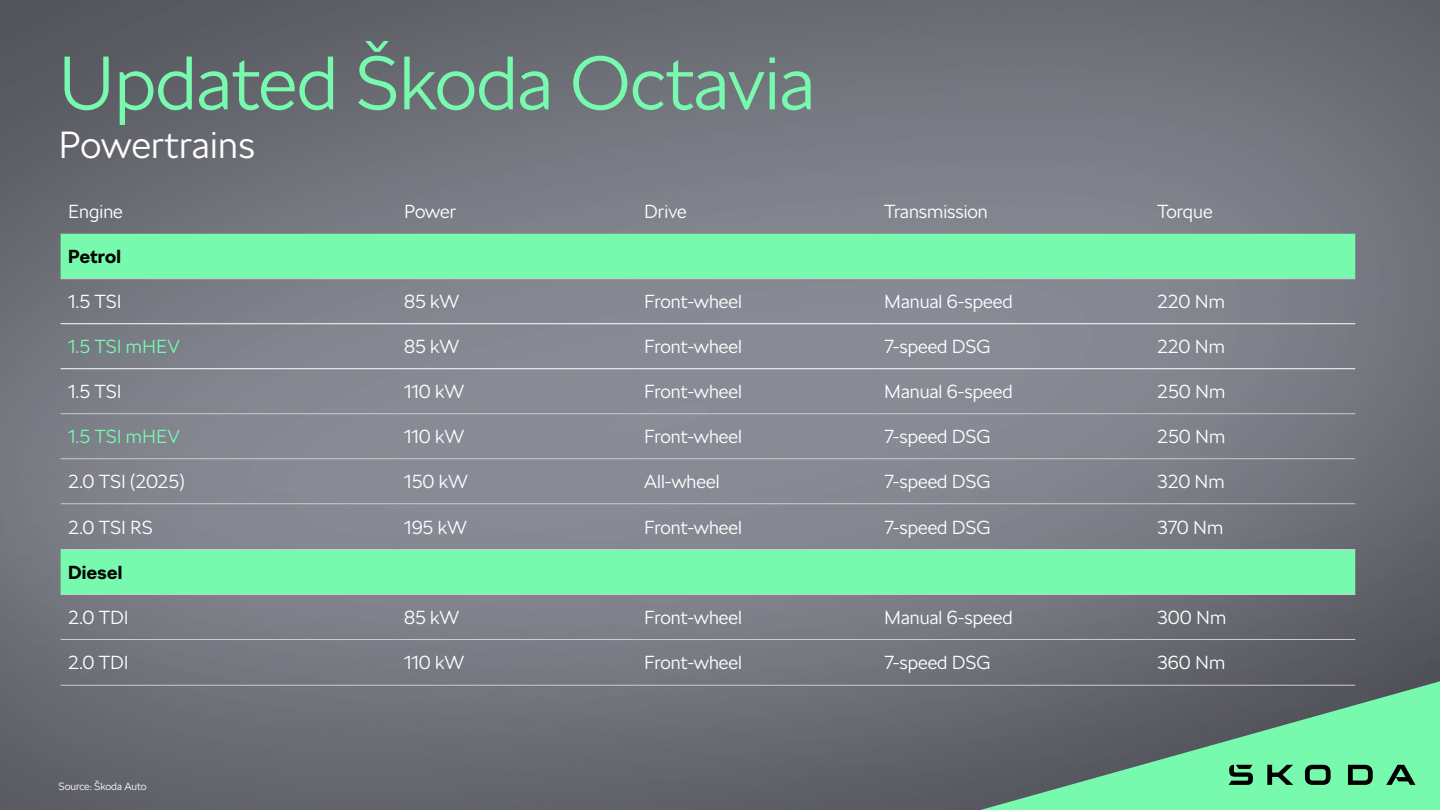
<style>
.page{position:relative;width:1440px;height:810px;background:#fff}
.page>*{position:absolute;margin:0;border:0;box-sizing:border-box;transform-origin:0 0}
.t1{font:300 75px "SKODA Next";color:#78faae}
.t2{font:300 37.5px "SKODA Next";letter-spacing:.01em;color:#fff}
.t3{font:300 18.75px "SKODA Next";color:#fff}
.t4{font:300 18.75px "SKODA Next";color:#78faae}
.t5{font:700 18.75px "SKODA Next";letter-spacing:.02em;color:#000}
.t6{font:300 10.5px "SKODA Next";color:#fff}
</style>
<div class="page">
<img style="left:0;top:0;width:1440px;height:810px">
<svg style="left:61px;top:234px;width:1294px;height:360px;fill:#828a94"></svg>
<hr style="left:61px;top:279px;width:336px;height:1px;background:#ccc">
<hr style="left:397px;top:279px;width:240px;height:1px;background:#ccc">
<hr style="left:637px;top:279px;width:240px;height:1px;background:#ccc">
<hr style="left:877px;top:279px;width:273px;height:1px;background:#ccc">
<hr style="left:1150px;top:279px;width:205px;height:1px;background:#ccc">
<hr style="left:61px;top:414px;width:336px;height:1px;background:#ccc">
<hr style="left:397px;top:414px;width:240px;height:1px;background:#ccc">
<hr style="left:637px;top:414px;width:240px;height:1px;background:#ccc">
<hr style="left:877px;top:414px;width:273px;height:1px;background:#ccc">
<hr style="left:1150px;top:414px;width:205px;height:1px;background:#ccc">
<hr style="left:61px;top:459px;width:336px;height:1px;background:#ccc">
<hr style="left:397px;top:459px;width:240px;height:1px;background:#ccc">
<hr style="left:637px;top:459px;width:240px;height:1px;background:#ccc">
<hr style="left:877px;top:459px;width:273px;height:1px;background:#ccc">
<hr style="left:1150px;top:459px;width:205px;height:1px;background:#ccc">
<hr style="left:61px;top:504px;width:336px;height:1px;background:#ccc">
<hr style="left:397px;top:504px;width:240px;height:1px;background:#ccc">
<hr style="left:637px;top:504px;width:240px;height:1px;background:#ccc">
<hr style="left:877px;top:504px;width:273px;height:1px;background:#ccc">
<hr style="left:1150px;top:504px;width:205px;height:1px;background:#ccc">
<hr style="left:61px;top:549px;width:336px;height:1px;background:#ccc">
<hr style="left:397px;top:549px;width:240px;height:1px;background:#ccc">
<hr style="left:637px;top:549px;width:240px;height:1px;background:#ccc">
<hr style="left:877px;top:549px;width:273px;height:1px;background:#ccc">
<hr style="left:1150px;top:549px;width:205px;height:1px;background:#ccc">
<hr style="left:61px;top:594px;width:336px;height:1px;background:#ccc">
<hr style="left:397px;top:594px;width:240px;height:1px;background:#ccc">
<hr style="left:637px;top:594px;width:240px;height:1px;background:#ccc">
<hr style="left:877px;top:594px;width:273px;height:1px;background:#ccc">
<hr style="left:1150px;top:594px;width:205px;height:1px;background:#ccc">
<hr style="left:61px;top:639px;width:336px;height:1px;background:#ccc">
<hr style="left:397px;top:639px;width:240px;height:1px;background:#ccc">
<hr style="left:637px;top:639px;width:240px;height:1px;background:#ccc">
<hr style="left:877px;top:639px;width:273px;height:1px;background:#ccc">
<hr style="left:1150px;top:639px;width:205px;height:1px;background:#ccc">
<hr style="left:61px;top:685px;width:336px;height:1px;background:#ccc">
<hr style="left:397px;top:685px;width:240px;height:1px;background:#ccc">
<hr style="left:637px;top:685px;width:240px;height:1px;background:#ccc">
<hr style="left:877px;top:685px;width:273px;height:1px;background:#ccc">
<hr style="left:61px;top:324px;width:336px;height:1px;background:#fff">
<hr style="left:397px;top:324px;width:240px;height:1px;background:#fff">
<hr style="left:637px;top:324px;width:240px;height:1px;background:#fff">
<hr style="left:877px;top:324px;width:273px;height:1px;background:#fff">
<hr style="left:1150px;top:324px;width:205px;height:1px;background:#fff">
<hr style="left:61px;top:369px;width:336px;height:1px;background:#fff">
<hr style="left:397px;top:369px;width:240px;height:1px;background:#fff">
<hr style="left:637px;top:369px;width:240px;height:1px;background:#fff">
<hr style="left:877px;top:369px;width:273px;height:1px;background:#fff">
<hr style="left:1150px;top:369px;width:205px;height:1px;background:#fff">
<svg style="left:980px;top:681px;width:460px;height:129px"></svg>
<svg style="left:1229px;top:765px;width:186px;height:20px"></svg>
<p class="t1" style="left:58px;top:39px;width:758px">Updated Škoda Octavia</p>
<p class="t2" style="left:58px;top:123px;width:198px">Powertrains</p>
<p class="t3" style="left:68px;top:201px;width:56px">Engine</p>
<p class="t3" style="left:404px;top:201px;width:54px">Power</p>
<p class="t3" style="left:644px;top:201px;width:44px">Drive</p>
<p class="t3" style="left:884px;top:201px;width:105px">Transmission</p>
<p class="t3" style="left:1157px;top:201px;width:57px">Torque</p>
<p class="t5" style="left:68px;top:245px;width:55px">Petrol</p>
<p class="t3" style="left:68px;top:291px;width:55px">1.5 TSI</p>
<p class="t3" style="left:404px;top:291px;width:57px">85 kW</p>
<p class="t3" style="left:644px;top:291px;width:99px">Front-wheel</p>
<p class="t3" style="left:884px;top:291px;width:130px">Manual 6-speed</p>
<p class="t3" style="left:1157px;top:291px;width:69px">220 Nm</p>
<p class="t4" style="left:68px;top:336px;width:113px">1.5 TSI mHEV</p>
<p class="t3" style="left:404px;top:336px;width:57px">85 kW</p>
<p class="t3" style="left:644px;top:336px;width:99px">Front-wheel</p>
<p class="t3" style="left:884px;top:336px;width:108px">7-speed DSG</p>
<p class="t3" style="left:1157px;top:336px;width:69px">220 Nm</p>
<p class="t3" style="left:68px;top:381px;width:55px">1.5 TSI</p>
<p class="t3" style="left:404px;top:381px;width:62px">110 kW</p>
<p class="t3" style="left:644px;top:381px;width:99px">Front-wheel</p>
<p class="t3" style="left:884px;top:381px;width:130px">Manual 6-speed</p>
<p class="t3" style="left:1157px;top:381px;width:70px">250 Nm</p>
<p class="t4" style="left:68px;top:426px;width:113px">1.5 TSI mHEV</p>
<p class="t3" style="left:404px;top:426px;width:62px">110 kW</p>
<p class="t3" style="left:644px;top:426px;width:99px">Front-wheel</p>
<p class="t3" style="left:884px;top:426px;width:108px">7-speed DSG</p>
<p class="t3" style="left:1157px;top:426px;width:70px">250 Nm</p>
<p class="t3" style="left:68px;top:471px;width:118px">2.0 TSI (2025)</p>
<p class="t3" style="left:404px;top:471px;width:65px">150 kW</p>
<p class="t3" style="left:644px;top:471px;width:77px">All-wheel</p>
<p class="t3" style="left:884px;top:471px;width:108px">7-speed DSG</p>
<p class="t3" style="left:1157px;top:471px;width:69px">320 Nm</p>
<p class="t3" style="left:68px;top:516px;width:86px">2.0 TSI RS</p>
<p class="t3" style="left:404px;top:516px;width:64px">195 kW</p>
<p class="t3" style="left:644px;top:516px;width:99px">Front-wheel</p>
<p class="t3" style="left:884px;top:516px;width:108px">7-speed DSG</p>
<p class="t3" style="left:1157px;top:516px;width:68px">370 Nm</p>
<p class="t5" style="left:68px;top:561px;width:56px">Diesel</p>
<p class="t3" style="left:68px;top:607px;width:62px">2.0 TDI</p>
<p class="t3" style="left:404px;top:607px;width:57px">85 kW</p>
<p class="t3" style="left:644px;top:607px;width:99px">Front-wheel</p>
<p class="t3" style="left:884px;top:607px;width:130px">Manual 6-speed</p>
<p class="t3" style="left:1157px;top:607px;width:71px">300 Nm</p>
<p class="t3" style="left:68px;top:652px;width:62px">2.0 TDI</p>
<p class="t3" style="left:404px;top:652px;width:62px">110 kW</p>
<p class="t3" style="left:644px;top:652px;width:99px">Front-wheel</p>
<p class="t3" style="left:884px;top:652px;width:108px">7-speed DSG</p>
<p class="t3" style="left:1157px;top:652px;width:70px">360 Nm</p>
<p class="t6" style="left:58px;top:780px;width:90px">Source: Škoda Auto</p>
</div>
